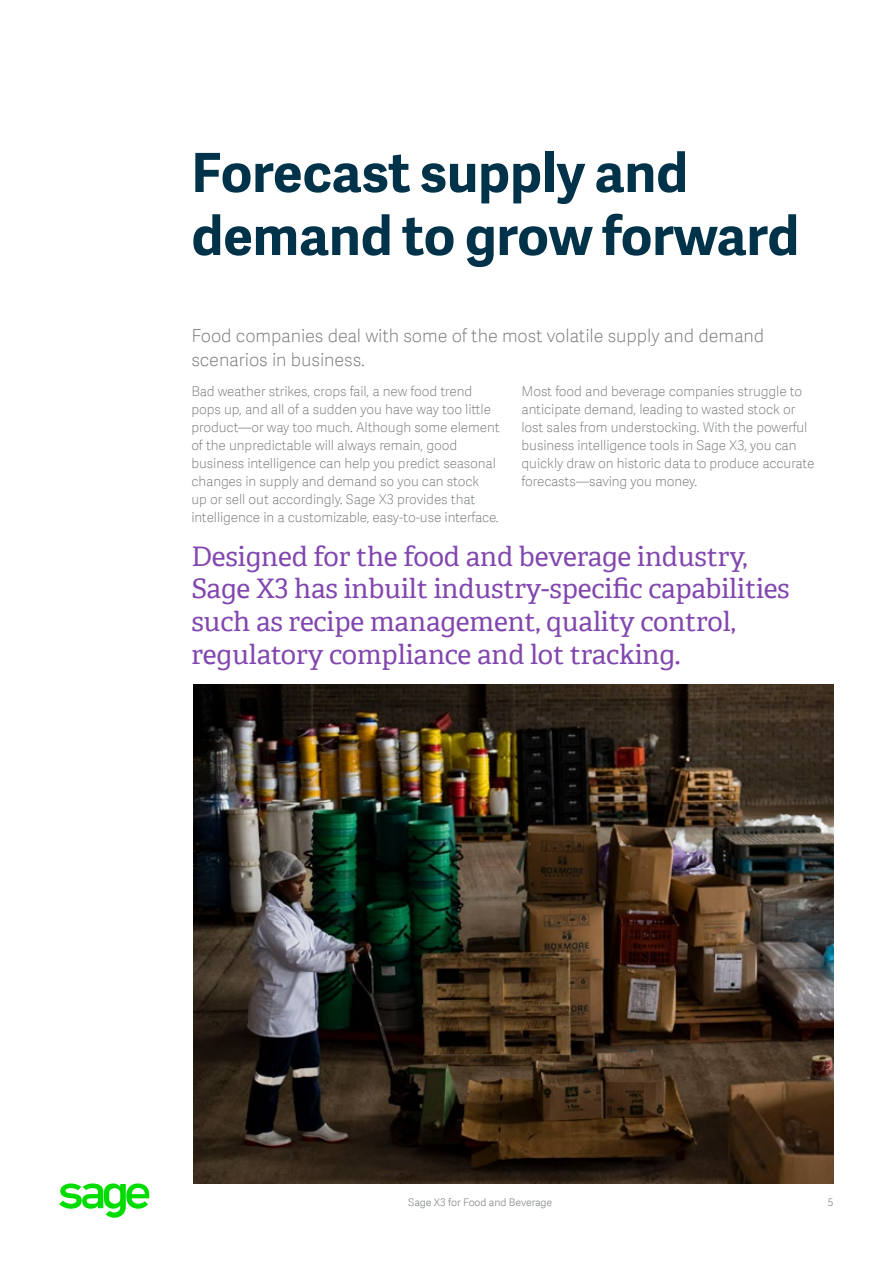
<style>
.page{position:relative;width:893px;height:1263px;background:#fff}
.page>*{position:absolute;margin:0;border:0;box-sizing:border-box;transform-origin:0 0}
.t1{font:700 54px/63px "Adelle Sans SAGE";color:#003349}
.t2{font:27px/33px "Adelle SAGE";letter-spacing:-.005em;color:#8246af}
.t3{font:18px/24px "Adelle Sans SAGE Th";letter-spacing:-.005em;color:#75787b}
.t4{font:13.5px/18px "Adelle Sans SAGE Th";letter-spacing:-.005em;color:#75787b}
.t5{font:10.5px "Adelle Sans SAGE Lt";letter-spacing:-.01em;color:#888b8d}
</style>
<div class="page">
<svg style="left:59px;top:1183px;width:91px;height:35px"></svg>
<img style="left:194px;top:684px;width:639px;height:500px">
<h1 class="t1" style="left:191px;top:139px;width:609px">Forecast supply and demand to grow forward</h1>
<h3 class="t3" style="left:191px;top:323px;width:574px">Food companies deal with some of the most volatile supply and demand scenarios in business.</h3>
<p class="t4" style="left:191px;top:382px;width:310px">Bad weather strikes, crops fail, a new food trend pops up, and all of a sudden you have way too little product—or way too much. Although some element of the unpredictable will always remain, good business intelligence can help you predict seasonal changes in supply and demand so you can stock<br>up or sell out accordingly. Sage X3 provides that intelligence in a customizable, easy-to-use interface.</p>
<p class="t4" style="left:521px;top:382px;width:294px">Most food and beverage companies struggle to anticipate demand, leading to wasted stock or lost sales from understocking. With the powerful business intelligence tools in Sage X3, you can quickly draw on historic data to produce accurate forecasts—saving you money.</p>
<h2 class="t2" style="left:191px;top:538px;width:600px">Designed for the food and beverage industry, Sage X3 has inbuilt industry-specific capabilities such as recipe management, quality control, regulatory compliance and lot tracking.</h2>
<p class="t5" style="left:408px;top:1195px;width:145px">Sage X3 for Food and Beverage</p>
<p class="t5" style="left:827px;top:1195px;width:7px">5</p>
</div>
